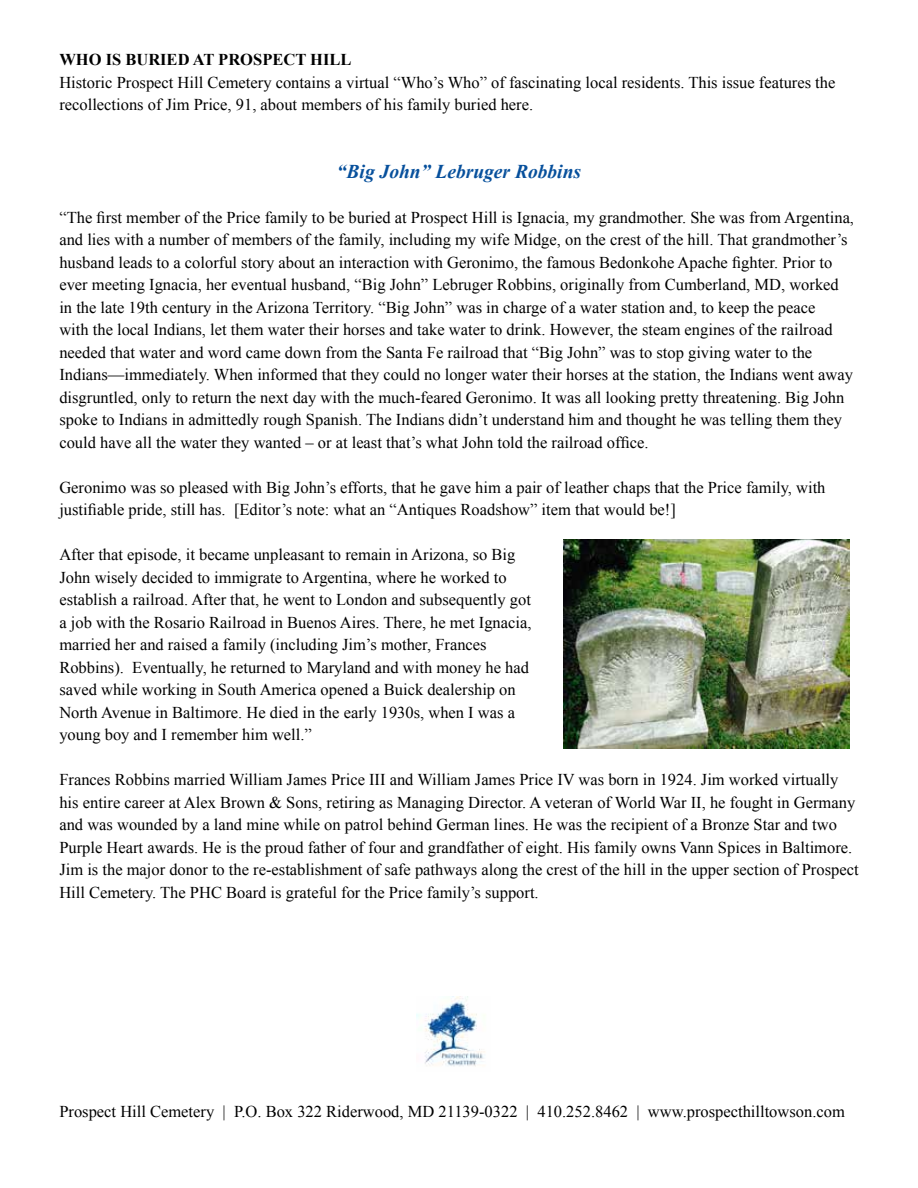
<style>
.page{position:relative;width:918px;height:1188px;background:#fff}
.page>*{position:absolute;margin:0;border:0;box-sizing:border-box;transform-origin:0 0}
.t1{font:italic 700 19.5px "Times New Roman";color:#07509c}
.t2{font:16.5px/22.5px "Times New Roman";color:#000}
.t3{font:700 16.5px "Times New Roman";color:#000}
</style>
<div class="page">
<img style="left:416px;top:997px;width:69px;height:70px">
<img style="left:564px;top:540px;width:285px;height:209px">
<p class="t3" style="left:59px;top:48px;width:294px">WHO IS BURIED AT PROSPECT HILL</p>
<p class="t2" style="left:59px;top:71px;width:778px">Historic Prospect Hill Cemetery contains a virtual “Who’s Who” of fascinating local residents. This issue features the recollections of Jim Price, 91, about members of his family buried here.</p>
<p class="t1" style="left:337px;top:158px;width:246px">“Big John” Lebruger Robbins</p>
<p class="t2" style="left:59px;top:206px;width:796px">“The first member of the Price family to be buried at Prospect Hill is Ignacia, my grandmother. She was from Argentina, and lies with a number of members of the family, including my wife Midge, on the crest of the hill. That grandmother’s husband leads to a colorful story about an interaction with Geronimo, the famous Bedonkohe Apache fighter. Prior to ever meeting Ignacia, her eventual husband, “Big John” Lebruger Robbins, originally from Cumberland, MD, worked in the late 19th century in the Arizona Territory. “Big John” was in charge of a water station and, to keep the peace<br>with the local Indians, let them water their horses and take water to drink. However, the steam engines of the railroad needed that water and word came down from the Santa Fe railroad that “Big John” was to stop giving water to the Indians—immediately. When informed that they could no longer water their horses at the station, the Indians went away disgruntled, only to return the next day with the much-feared Geronimo. It was all looking pretty threatening. Big John spoke to Indians in admittedly rough Spanish. The Indians didn’t understand him and thought he was telling them they could have all the water they wanted – or at least that’s what John told the railroad office.</p>
<p class="t2" style="left:59px;top:476px;width:768px">Geronimo was so pleased with Big John’s efforts, that he gave him a pair of leather chaps that the Price family, with justifiable pride, still has. [Editor’s note: what an “Antiques Roadshow” item that would be!]</p>
<p class="t2" style="left:59px;top:543px;width:474px">After that episode, it became unpleasant to remain in Arizona, so Big John wisely decided to immigrate to Argentina, where he worked to establish a railroad. After that, he went to London and subsequently got a job with the Rosario Railroad in Buenos Aires. There, he met Ignacia, married her and raised a family (including Jim’s mother, Frances Robbins). Eventually, he returned to Maryland and with money he had saved while working in South America opened a Buick dealership on North Avenue in Baltimore. He died in the early 1930s, when I was a young boy and I remember him well.”</p>
<p class="t2" style="left:59px;top:768px;width:801px">Frances Robbins married William James Price III and William James Price IV was born in 1924. Jim worked virtually his entire career at Alex Brown &amp; Sons, retiring as Managing Director. A veteran of World War II, he fought in Germany and was wounded by a land mine while on patrol behind German lines. He was the recipient of a Bronze Star and two Purple Heart awards. He is the proud father of four and grandfather of eight. His family owns Vann Spices in Baltimore.<br>Jim is the major donor to the re-establishment of safe pathways along the crest of the hill in the upper section of Prospect Hill Cemetery. The PHC Board is grateful for the Price family’s support.</p>
<p class="t2" style="left:59px;top:1100px;width:787px">Prospect Hill Cemetery | P.O. Box 322 Riderwood, MD 21139-0322 | 410.252.8462 | www.prospecthilltowson.com</p>
</div>
